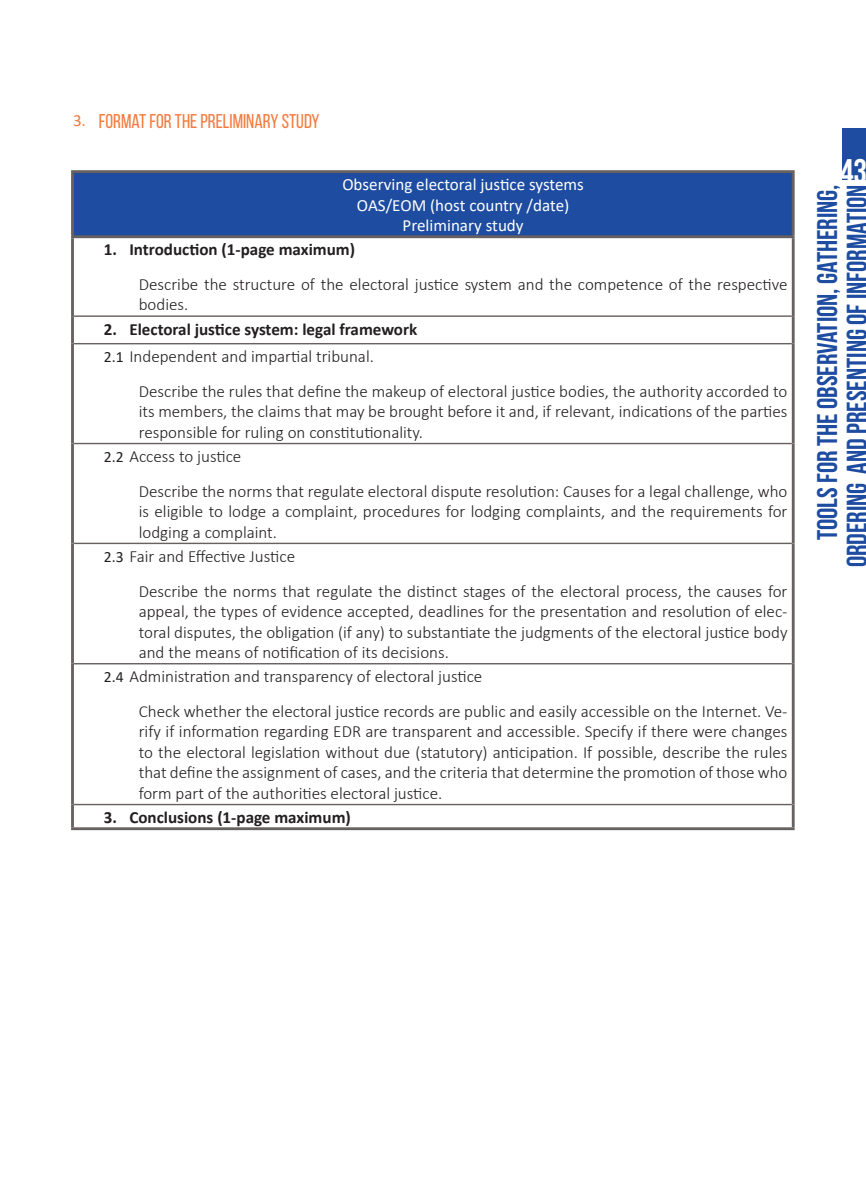
<style>
.page{position:relative;width:866px;height:1190px;background:#fff}
.page>*{position:absolute;margin:0;border:0;box-sizing:border-box;transform-origin:0 0}
.t1{font:700 34.2px "Bebas Neue";color:#fff}
.t2{font:700 28.5px/29.8px "Bebas Neue";color:#1e4ca0;text-align:right}
.t3{font:19.95px "Bebas Neue";color:#f47b3d}
.t4{font:300 17.1px/20.5px "Calibri";color:#231f20}
.t5{font:700 17.1px/27.5px "Calibri";color:#231f20}
.t6{font:17.1px/20.5px "Calibri";color:#fff;text-align:center}
.s1{font-family:"Calibri";font-size:17.1px}
.s2{font-weight:700}
.s3{font-weight:400;font-size:15.6px}
.s4{font-weight:300}
</style>
<div class="page">
<div style="left:842px;top:128px;width:23px;height:51px;background:#1e4ca0"></div>
<div style="left:72px;top:172px;width:721px;height:65px;background:#1e4ca0"></div>
<hr style="left:74px;top:315px;width:717px;height:2px;background:#67625f">
<hr style="left:74px;top:343px;width:717px;height:1px;background:#67625f">
<hr style="left:74px;top:443px;width:717px;height:1px;background:#67625f">
<hr style="left:74px;top:543px;width:717px;height:1px;background:#67625f">
<hr style="left:74px;top:663px;width:717px;height:1px;background:#67625f">
<hr style="left:74px;top:804px;width:717px;height:1px;background:#67625f">
<hr style="left:71px;top:170px;width:723px;height:3px;background:#67625f">
<hr style="left:71px;top:173px;width:3px;height:62px;background:#67625f">
<hr style="left:791px;top:173px;width:3px;height:62px;background:#67625f">
<hr style="left:71px;top:235px;width:723px;height:3px;background:#67625f">
<hr style="left:71px;top:238px;width:3px;height:78px;background:#67625f">
<hr style="left:791px;top:238px;width:3px;height:78px;background:#67625f">
<hr style="left:71px;top:316px;width:3px;height:28px;background:#67625f">
<hr style="left:791px;top:316px;width:3px;height:28px;background:#67625f">
<hr style="left:71px;top:344px;width:3px;height:99px;background:#67625f">
<hr style="left:791px;top:344px;width:3px;height:99px;background:#67625f">
<hr style="left:71px;top:443px;width:3px;height:100px;background:#67625f">
<hr style="left:791px;top:443px;width:3px;height:100px;background:#67625f">
<hr style="left:71px;top:543px;width:3px;height:121px;background:#67625f">
<hr style="left:791px;top:543px;width:3px;height:121px;background:#67625f">
<hr style="left:71px;top:664px;width:3px;height:140px;background:#67625f">
<hr style="left:791px;top:664px;width:3px;height:140px;background:#67625f">
<hr style="left:71px;top:804px;width:3px;height:23px;background:#67625f">
<hr style="left:791px;top:804px;width:3px;height:23px;background:#67625f">
<hr style="left:71px;top:827px;width:723px;height:3px;background:#67625f">
<p class="t3" style="left:73px;top:111px;width:248px">1.<span class="s1">3.</span> FORMAT FOR THE PRELIMINARY STUDY</p>
<p class="t6" style="left:342px;top:174px;width:243px">Observing electoral justice systems<br>OAS/EOM (host country /date)<br>Preliminary study</p>
<p class="t4" style="left:139px;top:232px;width:650px;line-height:34.7px;text-indent:-35px"><span class="s2">1. Introduction (1-page maximum)<br></span>Describe the structure of the electoral justice system and the competence of the respective</p>
<p class="t4" style="left:139px;top:294px;width:51px">bodies.</p>
<p class="t5" style="left:104px;top:315px;width:315px">2. Electoral justice system: legal framework<br><span class="s3">2.1</span> <span class="s4">Independent and impartial tribunal.</span></p>
<p class="t4" style="left:139px;top:381px;width:650px;text-align:justify">Describe the rules that define the makeup of electoral justice bodies, the authority accorded to its members, the claims that may be brought before it and, if relevant, indications of the parties responsible for ruling on constitutionality.</p>
<p class="t4" style="left:139px;top:439px;width:650px;line-height:34.7px;text-indent:-35px"><span class="s3">2.2</span> Access to justice<br>Describe the norms that regulate electoral dispute resolution: Causes for a legal challenge, who</p>
<p class="t4" style="left:139px;top:501px;width:650px">is eligible to lodge a complaint, procedures for lodging complaints, and the requirements for lodging a complaint.</p>
<p class="t4" style="left:139px;top:539px;width:650px;line-height:34.7px;text-indent:-35px"><span class="s3">2.3</span> Fair and Effective Justice<br>Describe the norms that regulate the distinct stages of the electoral process, the causes for</p>
<p class="t4" style="left:139px;top:601px;width:650px;text-align:justify">appeal, the types of evidence accepted, deadlines for the presentation and resolution of elec&shy;toral disputes, the obligation (if any) to substantiate the judgments of the electoral justice body and the means of notification of its decisions.</p>
<p class="t4" style="left:139px;top:659px;width:650px;line-height:34.7px;text-indent:-35px"><span class="s3">2.4</span> Administration and transparency of electoral justice<br>Check whether the electoral justice records are public and easily accessible on the Internet. Ve-</p>
<p class="t4" style="left:139px;top:721px;width:650px;text-align:justify">rify if information regarding EDR are transparent and accessible. Specify if there were changes to the electoral legislation without due (statutory) anticipation. If possible, describe the rules that define the assignment of cases, and the criteria that determine the promotion of those who form part of the authorities electoral justice.</p>
<p class="t5" style="left:104px;top:803px;width:248px">3. Conclusions (1-page maximum)</p>
<p class="t1" style="left:840px;top:152px;width:29px">43</p>
<p class="t2" style="left:812px;top:567px;width:384px;rotate:-90deg">Tools for the observation, gathering, ordering and presenting of information</p>
</div>
